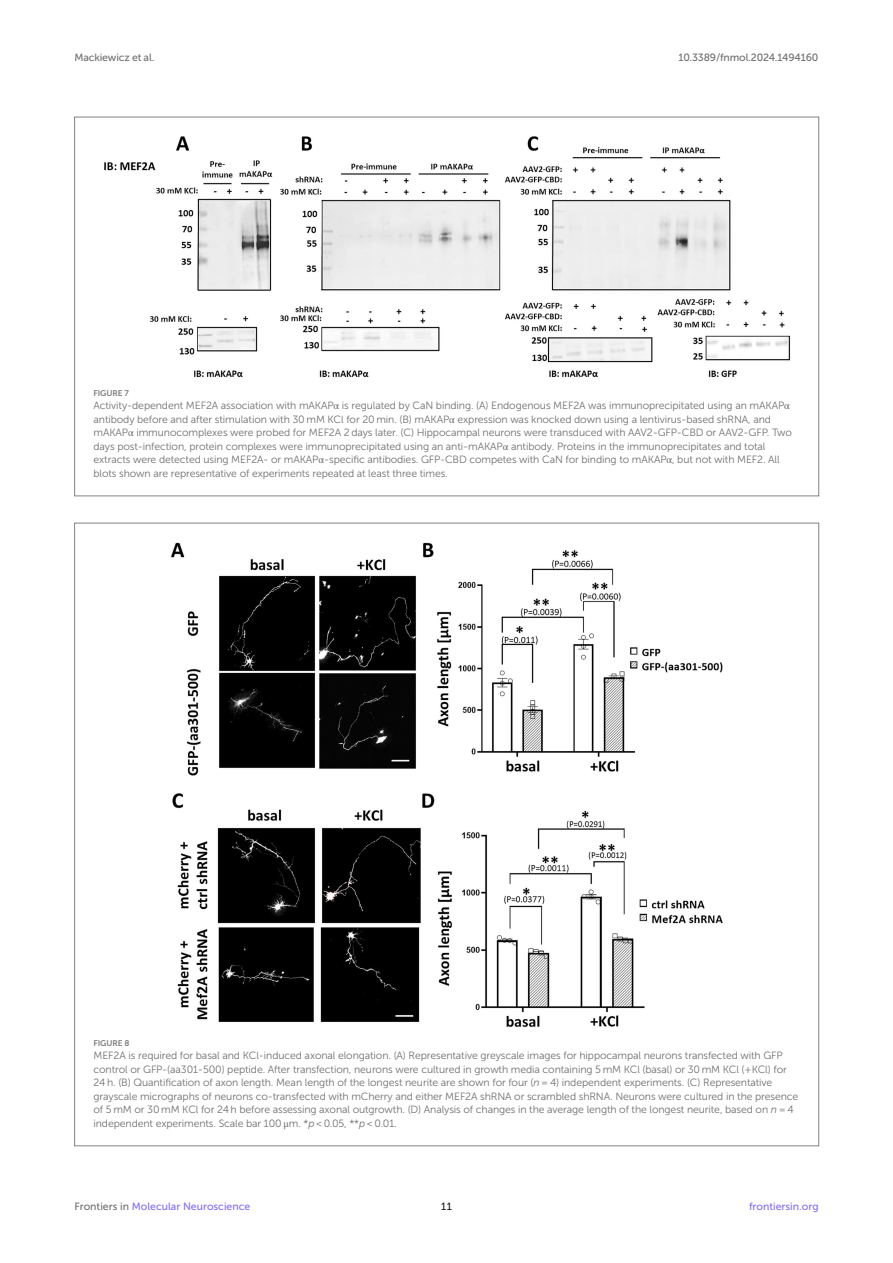
<style>
.page{position:relative;width:893px;height:1263px;background:#fff}
.page>*{position:absolute;margin:0;border:0;box-sizing:border-box;transform-origin:0 0}
.FIG_LEG{font:10.5px/13.5px "Museo Sans 300";letter-spacing:-.01em;color:#706f70}
.t1{font:10.5px "Museo Sans 500";color:#856df0}
.t2{font:10.5px "Museo Sans 500";letter-spacing:-.015em;color:#706f70}
.t3{font:10.5px "Museo Sans 500";color:#1b1c1b}
.FIG_HD{font:8.25px "Museo Sans 700";letter-spacing:-.01em;color:#7e7f7f}
.s1{font-family:"STIX General"}
.s2{font-style:italic}
.s3{color:#706f70}
</style>
<div class="page">
<img style="left:104px;top:136px;width:686px;height:241px">
<img style="left:171px;top:542px;width:552px;height:485px">
<p class="t2" style="left:74px;top:51px;width:81px">Mackiewicz et al.</p>
<p class="t2" style="left:678px;top:51px;width:142px">10.3389/fnmol.2024.1494160</p>
<p class="FIG_HD" style="left:94px;top:388px;width:37px">FIGURE 7</p>
<p class="FIG_LEG" style="left:94px;top:399px;width:700px">Activity-dependent MEF2A association with mAKAP<span class="s1">α</span> is regulated by CaN binding. (A) Endogenous MEF2A was immunoprecipitated using an mAKAP<span class="s1">α </span>antibody before and after stimulation with 30 mM KCl for 20 min. (B) mAKAP<span class="s1">α</span> expression was knocked down using a lentivirus-based shRNA, and mAKAP<span class="s1">α</span> immunocomplexes were probed for MEF2A 2 days later. (C) Hippocampal neurons were transduced with AAV2-GFP-CBD or AAV2-GFP. Two days post-infection, protein complexes were immunoprecipitated using an anti-mAKAP<span class="s1">α</span> antibody. Proteins in the immunoprecipitates and total extracts were detected using MEF2A- or mAKAP<span class="s1">α</span>-specific antibodies. GFP-CBD competes with CaN for binding to mAKAP<span class="s1">α</span>, but not with MEF2. All blots shown are representative of experiments repeated at least three times.</p>
<p class="FIG_HD" style="left:94px;top:1038px;width:37px">FIGURE 8</p>
<p class="FIG_LEG" style="left:94px;top:1049px;width:706px">MEF2A is required for basal and KCl-induced axonal elongation. (A) Representative greyscale images for hippocampal neurons transfected with GFP control or GFP-(aa301-500) peptide. After transfection, neurons were cultured in growth media containing 5 mM KCl (basal) or 30 mM KCl (+KCl) for 24 h. (B) Quantification of axon length. Mean length of the longest neurite are shown for four (<span class="s2">n</span> = 4) independent experiments. (C) Representative grayscale micrographs of neurons co-transfected with mCherry and either MEF2A shRNA or scrambled shRNA. Neurons were cultured in the presence of 5 mM or 30 mM KCl for 24 h before assessing axonal outgrowth. (D) Analysis of changes in the average length of the longest neurite, based on <span class="s2">n</span> = 4 independent experiments. Scale bar 100 <span class="s1">μ</span>m. *<span class="s2">p</span> &lt; 0.05, **<span class="s2">p</span> &lt; 0.01.</p>
<p class="t1" style="left:74px;top:1200px;width:177px"><span class="s3">Frontiers in</span> Molecular Neuroscience</p>
<p class="t3" style="left:441px;top:1200px;width:12px">11</p>
<p class="t1" style="left:749px;top:1200px;width:71px">frontiersin.org</p>
</div>
